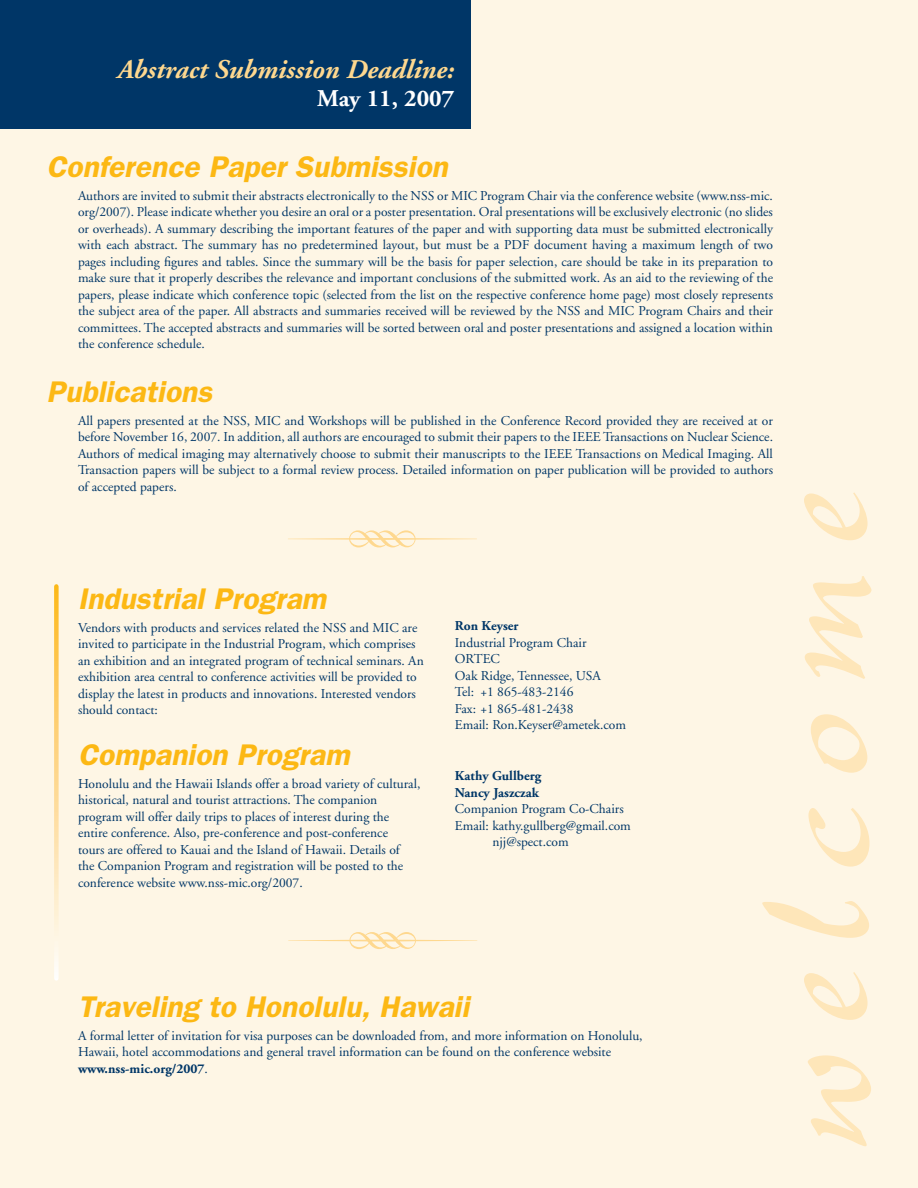
<style>
.page{position:relative;width:918px;height:1188px;background:#fef6e5}
.page>*{position:absolute;margin:0;border:0;box-sizing:border-box;transform-origin:0 0}
.t1{font:178.5px "New Berolina";letter-spacing:.16em;color:#fee6b9}
.t2{font:108px "Type Embellishments One Plain";color:#fed88f}
.Conf_HEAD{font:italic 600 30px "Franklin Gothic";color:#fcb814}
.COnference_Paper_Sub{font:italic 700 27px "Adobe Garamond";letter-spacing:-.01em;color:#fed88f}
.COnference_Paper_Sub-2{font:700 24px "Adobe Garamond";color:#fff}
.COnference_Paper_Sub-3{font:13.5px/16.5px "Adobe Garamond";color:#003667}
.COnference_Paper_Sub-4{font:700 13.5px "Adobe Garamond";color:#003667}
.s1{font-weight:700}
</style>
<div class="page">
<div style="left:0;top:0;width:471px;height:128px;background:#003667"></div>
<svg style="left:54px;top:586px;width:5px;height:392px"></svg>
<p class="COnference_Paper_Sub" style="left:118px;top:55px;width:338px">Abstract Submission Deadline:</p>
<p class="COnference_Paper_Sub-2" style="left:317px;top:86px;width:138px">May 11, 2007</p>
<p class="Conf_HEAD" style="left:46px;top:149px;width:403px">Conference Paper Submission</p>
<p class="COnference_Paper_Sub-3" style="left:78px;top:188px;width:697px;text-align:justify">Authors are invited to submit their abstracts electronically to the NSS or MIC Program Chair via the conference website (www.nss-mic. org/2007). Please indicate whether you desire an oral or a poster presentation. Oral presentations will be exclusively electronic (no slides or overheads). A summary describing the important features of the paper and with supporting data must be submitted electronically with each abstract. The summary has no predetermined layout, but must be a PDF document having a maximum length of two pages including figures and tables. Since the summary will be the basis for paper selection, care should be take in its preparation to make sure that it properly describes the relevance and important conclusions of the submitted work. As an aid to the reviewing of the papers, please indicate which conference topic (selected from the list on the respective conference home page) most closely represents the subject area of the paper. All abstracts and summaries received will be reviewed by the NSS and MIC Program Chairs and their committees. The accepted abstracts and summaries will be sorted between oral and poster presentations and assigned a location within the conference schedule.</p>
<p class="Conf_HEAD" style="left:46px;top:374px;width:167px">Publications</p>
<p class="COnference_Paper_Sub-3" style="left:78px;top:413px;width:697px;text-align:justify">All papers presented at the NSS, MIC and Workshops will be published in the Conference Record provided they are received at or before November 16, 2007. In addition, all authors are encouraged to submit their papers to the IEEE Transactions on Nuclear Science.<br>Authors of medical imaging may alternatively choose to submit their manuscripts to the IEEE Transactions on Medical Imaging. All Transaction papers will be subject to a formal review process. Detailed information on paper publication will be provided to authors of accepted papers.</p>
<p class="t1" style="left:717px;top:1152px;width:662px;rotate:-90deg">welcome</p>
<p class="t2" style="left:283px;top:497px;width:201px">R</p>
<p class="Conf_HEAD" style="left:78px;top:581px;width:250px">Industrial Program</p>
<p class="COnference_Paper_Sub-3" style="left:78px;top:620px;width:347px">Vendors with products and services related the NSS and MIC are invited to participate in the Industrial Program, which comprises an exhibition and an integrated program of technical seminars. An exhibition area central to conference activities will be provided to display the latest in products and innovations. Interested vendors should contact:</p>
<p class="COnference_Paper_Sub-4" style="left:455px;top:619px;width:65px">Ron Keyser</p>
<p class="COnference_Paper_Sub-3" style="left:455px;top:635px;width:133px">Industrial Program Chair</p>
<p class="COnference_Paper_Sub-3" style="left:455px;top:651px;width:47px">ORTEC</p>
<p class="COnference_Paper_Sub-3" style="left:455px;top:668px;width:147px">Oak Ridge, Tennessee, USA</p>
<p class="COnference_Paper_Sub-3" style="left:455px;top:684px;width:120px">Tel: +1 865-483-2146</p>
<p class="COnference_Paper_Sub-3" style="left:455px;top:701px;width:120px">Fax: +1 865-481-2438</p>
<p class="COnference_Paper_Sub-3" style="left:455px;top:717px;width:173px">Email: Ron.Keyser@ametek.com</p>
<p class="COnference_Paper_Sub-4" style="left:455px;top:768px;width:88px">Kathy Gullberg</p>
<p class="COnference_Paper_Sub-4" style="left:455px;top:785px;width:86px">Nancy Jaszczak</p>
<p class="COnference_Paper_Sub-3" style="left:455px;top:801px;width:170px">Companion Program Co-Chairs</p>
<p class="COnference_Paper_Sub-3" style="left:455px;top:817px;width:178px">Email: kathy.gullberg@gmail.com</p>
<p class="COnference_Paper_Sub-3" style="left:492px;top:834px;width:78px">njj@spect.com</p>
<p class="Conf_HEAD" style="left:78px;top:737px;width:273px">Companion Program</p>
<p class="COnference_Paper_Sub-3" style="left:78px;top:776px;width:344px">Honolulu and the Hawaii Islands offer a broad variety of cultural, historical, natural and tourist attractions. The companion program will offer daily trips to places of interest during the entire conference. Also, pre-conference and post-conference<br>tours are offered to Kauai and the Island of Hawaii. Details of<br>the Companion Program and registration will be posted to the conference website www.nss-mic.org/2007.</p>
<p class="t2" style="left:283px;top:898px;width:201px">R</p>
<p class="Conf_HEAD" style="left:78px;top:989px;width:393px">Traveling to Honolulu, Hawaii</p>
<p class="COnference_Paper_Sub-3" style="left:78px;top:1028px;width:566px">A formal letter of invitation for visa purposes can be downloaded from, and more information on Honolulu,<br>Hawaii, hotel accommodations and general travel information can be found on the conference website <span class="s1">www.nss-mic.org/2007</span>.</p>
</div>
